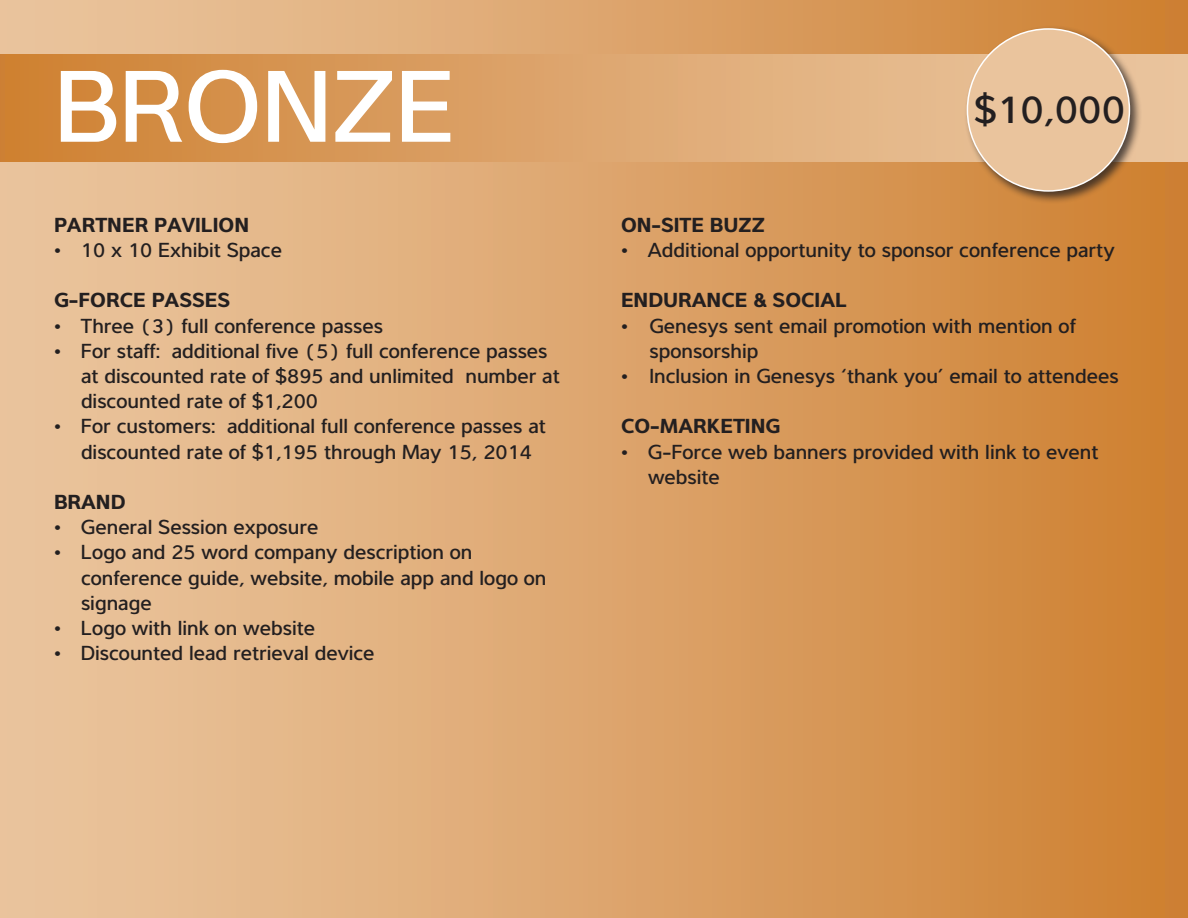
<style>
.page{position:relative;width:1188px;height:918px;background:#fff}
.page>*{position:absolute;margin:0;border:0;box-sizing:border-box;transform-origin:0 0}
.t1{font:500 105px "Interval";color:#fff}
.t2{font:500 40.5px "Interval";color:#231f20}
.t3{font:500 21px/25.2px "Interval";color:#231f20}
.t4{font:700 21px "Interval";color:#231f20}
</style>
<div class="page">
<div style="left:0;top:0;width:1188px;height:918px;background:linear-gradient(to right,#ebc8a4,#ce8133)"></div>
<svg style="left:0;top:54px;width:1188px;height:108px;background:#dba166"></svg>
<div style="left:964px;top:26px;width:178px;height:178px;background:#231f20;opacity:.75"></div>
<div style="left:967px;top:29px;width:162px;height:162px;background:#eac49d;border-radius:50%"></div>
<p class="t1" style="left:54px;top:47px;width:403px">BRONZE</p>
<p class="t4" style="left:54px;top:212px;width:197px">PARTNER PAVILION</p>
<p class="t3" style="left:54px;top:237px;width:229px">• 10 x 10 Exhibit Space</p>
<p class="t4" style="left:54px;top:287px;width:178px">G-FORCE PASSES</p>
<p class="t3" style="left:54px;top:313px;width:331px">• Three (3) full conference passes</p>
<p class="t3" style="left:81px;top:338px;width:480px;text-indent:-27px">• For staff: additional five (5) full conference passes at discounted rate of $895 and unlimited number at discounted rate of $1,200</p>
<p class="t3" style="left:81px;top:414px;width:466px;text-indent:-27px">• For customers: additional full conference passes at discounted rate of $1,195 through May 15, 2014</p>
<p class="t4" style="left:54px;top:489px;width:73px">BRAND</p>
<p class="t3" style="left:54px;top:514px;width:266px">• General Session exposure</p>
<p class="t3" style="left:81px;top:540px;width:467px;text-indent:-27px">• Logo and 25 word company description on conference guide, website, mobile app and logo on signage</p>
<p class="t3" style="left:54px;top:615px;width:263px">• Logo with link on website</p>
<p class="t3" style="left:54px;top:640px;width:322px">• Discounted lead retrieval device</p>
<p class="t2" style="left:974px;top:86px;width:153px">$10,000</p>
<p class="t4" style="left:621px;top:212px;width:145px">ON-SITE BUZZ</p>
<p class="t3" style="left:621px;top:237px;width:495px">• Additional opportunity to sponsor conference party</p>
<p class="t4" style="left:621px;top:287px;width:228px">ENDURANCE &amp; SOCIAL</p>
<p class="t3" style="left:649px;top:313px;width:428px;text-indent:-28px">• Genesys sent email promotion with mention of sponsorship</p>
<p class="t3" style="left:621px;top:363px;width:499px">• Inclusion in Genesys ‘thank you’ email to attendees</p>
<p class="t4" style="left:621px;top:413px;width:161px">CO-MARKETING</p>
<p class="t3" style="left:648px;top:439px;width:452px;text-indent:-27px">• G-Force web banners provided with link to event website</p>
</div>
